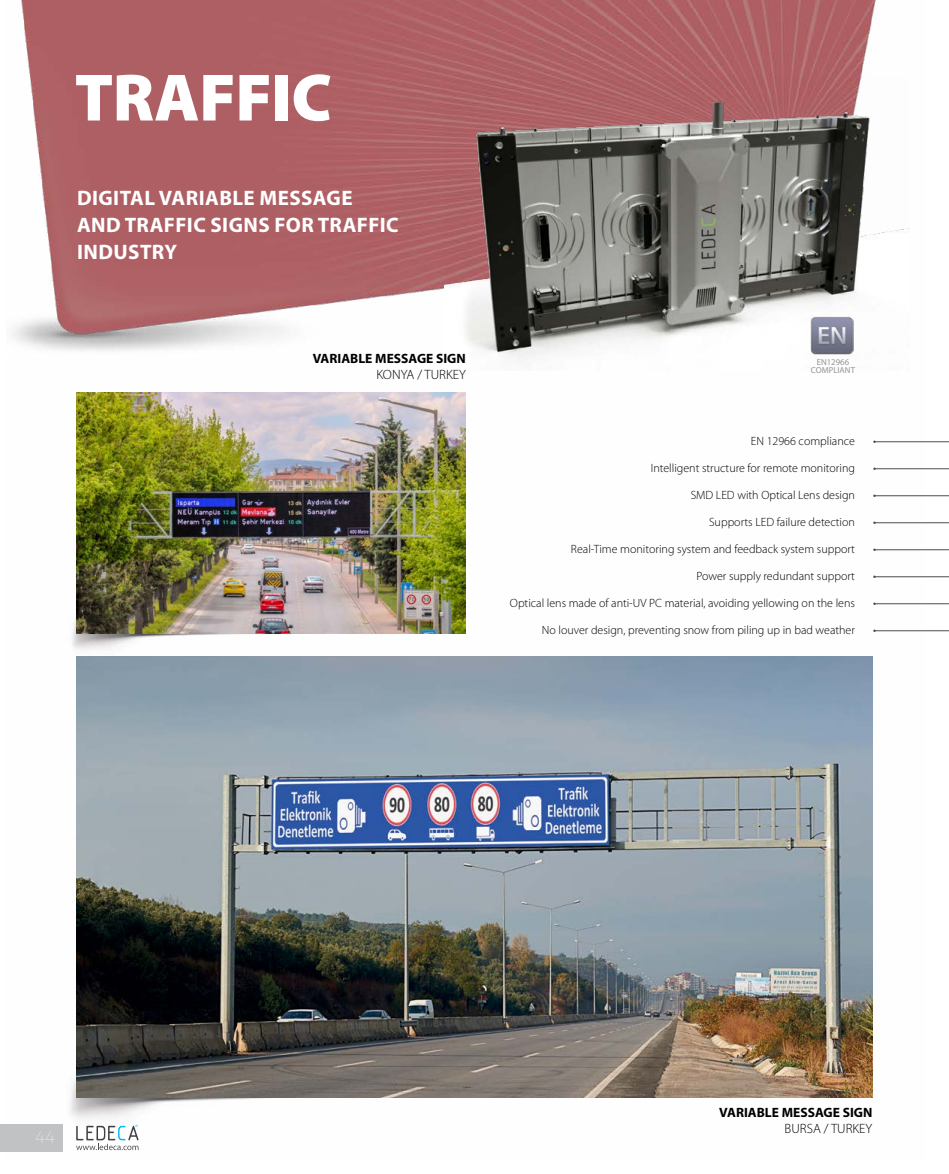
<style>
.page{position:relative;width:949px;height:1174px;background:#fff}
.page>*{position:absolute;margin:0;border:0;box-sizing:border-box;transform-origin:0 0}
.t1{font:900 67.5px "Myriad Pro";letter-spacing:-.01em;color:#fff}
.t2{font:700 21px/27px "Myriad Pro";letter-spacing:.02em;color:#fff}
.t3{font:100 16.5px "Montserrat";color:#fff}
.t4{font:700 13.5px "Myriad Pro";color:#000}
.t5{font:300 13.5px "Myriad Pro";color:#000}
.t6{font:300 12px "Myriad Pro";color:#000}
.t7{font:8.7px/7.5px "Myriad Pro";color:#939598;text-align:center}
</style>
<div class="page">
<img style="left:7px;top:0;width:917px;height:1152px">
<svg style="left:76px;top:1139px;width:62px;height:11px"></svg>
<div style="left:0;top:1124px;width:62px;height:27px;background:#c0c2c4"></div>
<img style="left:16px;top:1052px;width:381px;height:87px">
<img style="left:31px;top:599px;width:289px;height:66px">
<img style="left:444px;top:77px;width:465px;height:293px">
<img style="left:76px;top:656px;width:796px;height:441px">
<img style="left:77px;top:392px;width:389px;height:242px">
<img style="left:810px;top:315px;width:43px;height:43px">
<hr style="left:874px;top:549px;width:74px;height:1px;background:#4d4d4f">
<hr style="left:874px;top:522px;width:74px;height:1px;background:#4d4d4f">
<hr style="left:874px;top:495px;width:74px;height:1px;background:#4d4d4f">
<hr style="left:874px;top:468px;width:74px;height:1px;background:#4d4d4f">
<hr style="left:874px;top:441px;width:74px;height:1px;background:#4d4d4f">
<hr style="left:874px;top:576px;width:74px;height:1px;background:#4d4d4f">
<hr style="left:874px;top:603px;width:74px;height:1px;background:#4d4d4f">
<hr style="left:874px;top:630px;width:74px;height:1px;background:#4d4d4f">
<h1 class="t1" style="left:75px;top:59px;width:259px">TRAFFIC</h1>
<h2 class="t2" style="left:77px;top:183px;width:323px">DIGITAL VARIABLE MESSAGE<br>AND TRAFFIC SIGNS FOR TRAFFIC<br>INDUSTRY</h2>
<p class="t4" style="left:313px;top:349px;width:154px">VARIABLE MESSAGE SIGN</p>
<p class="t5" style="left:376px;top:367px;width:91px">KONYA / TURKEY</p>
<p class="t7" style="left:810px;top:359px;width:46px">EN12966<br>COMPLIANT</p>
<p class="t6" style="left:750px;top:434px;width:106px">EN 12966 compliance</p>
<p class="t6" style="left:650px;top:461px;width:206px">Intelligent structure for remote monitoring</p>
<p class="t6" style="left:690px;top:488px;width:166px">SMD LED with Optical Lens design</p>
<p class="t6" style="left:708px;top:515px;width:147px">Supports LED failure detection</p>
<p class="t6" style="left:570px;top:542px;width:285px">Real-Time monitoring system and feedback system support</p>
<p class="t6" style="left:696px;top:569px;width:160px">Power supply redundant support</p>
<p class="t6" style="left:510px;top:596px;width:346px">Optical lens made of anti-UV PC material, avoiding yellowing on the lens</p>
<p class="t6" style="left:541px;top:623px;width:314px">No louver design, preventing snow from piling up in bad weather</p>
<h3 class="t3" style="left:35px;top:1125px;width:22px">44</h3>
<p class="t4" style="left:719px;top:1103px;width:154px">VARIABLE MESSAGE SIGN</p>
<p class="t5" style="left:784px;top:1121px;width:89px">BURSA / TURKEY</p>
</div>
